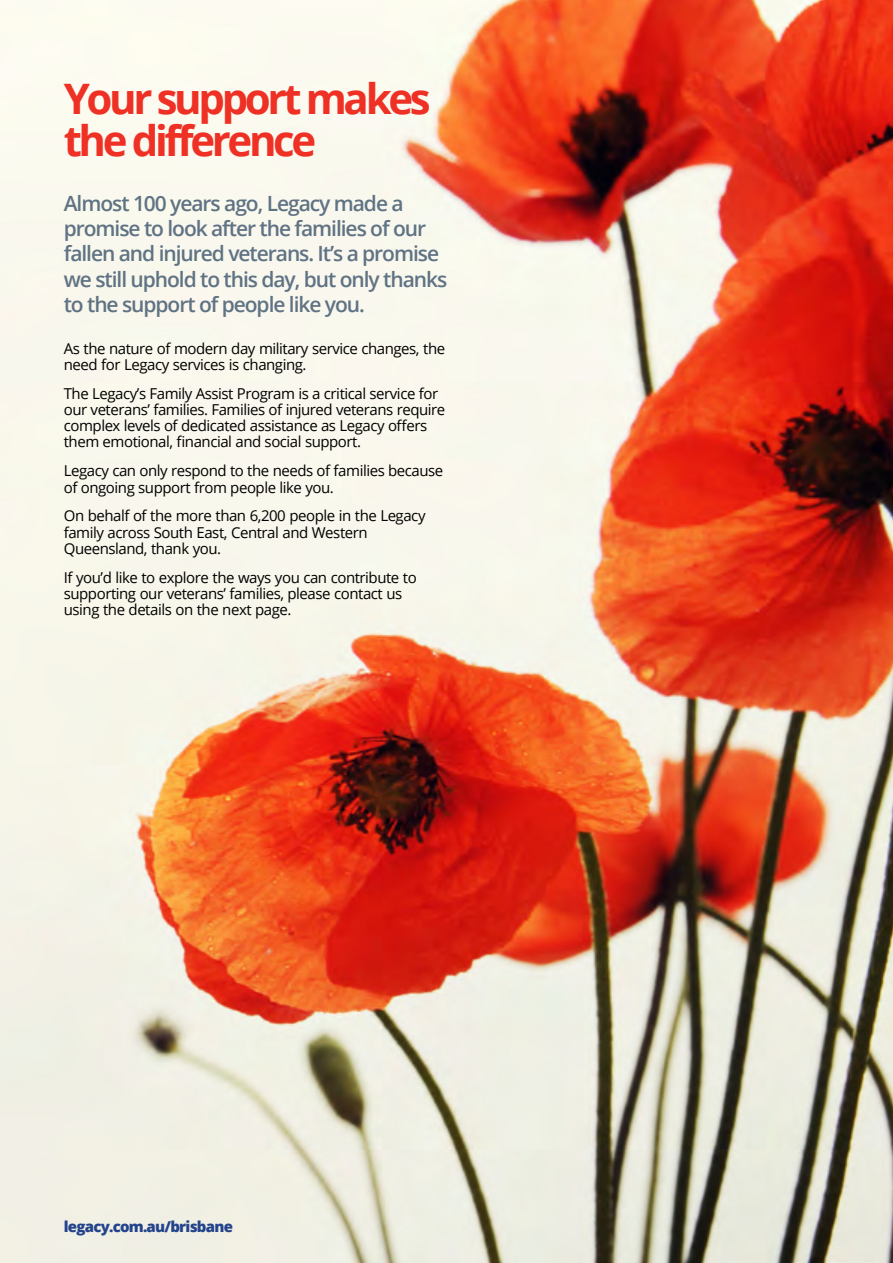
<style>
.page{position:relative;width:893px;height:1263px;background:#fff}
.page>*{position:absolute;margin:0;border:0;box-sizing:border-box;transform-origin:0 0}
.t1{font:700 42px/42px "Open Sans";letter-spacing:-.08em;color:#ee3124}
.t2{font:600 21px/25.2px "Open Sans";letter-spacing:-.05em;color:#607384}
.t3{font:15px/16.2px "Open Sans";letter-spacing:-.03em;color:#000}
.t4{font:800 15px "Open Sans";letter-spacing:-.05em;color:#23448c}
</style>
<div class="page">
<img style="left:0;top:0;width:893px;height:1263px">
<h1 class="t1" style="left:64px;top:82px;width:368px">Your support makes the difference</h1>
<h2 class="t2" style="left:64px;top:193px;width:385px">Almost 100 years ago, Legacy made a promise to look after the families of our fallen and injured veterans. It’s a promise we still uphold to this day, but only thanks to the support of people like you.</h2>
<p class="t3" style="left:64px;top:342px;width:383px">As the nature of modern day military service changes, the need for Legacy services is changing.</p>
<p class="t3" style="left:64px;top:387px;width:383px">The Legacy’s Family Assist Program is a critical service for our veterans’ families. Families of injured veterans require complex levels of dedicated assistance as Legacy offers them emotional, financial and social support.</p>
<p class="t3" style="left:64px;top:464px;width:381px">Legacy can only respond to the needs of families because of ongoing support from people like you.</p>
<p class="t3" style="left:64px;top:509px;width:363px">On behalf of the more than 6,200 people in the Legacy family across South East, Central and Western<br>Queensland, thank you.</p>
<p class="t3" style="left:64px;top:571px;width:354px">If you’d like to explore the ways you can contribute to supporting our veterans’ families, please contact us using the details on the next page.</p>
<p class="t4" style="left:64px;top:1221px;width:171px">legacy.com.au/brisbane</p>
</div>
